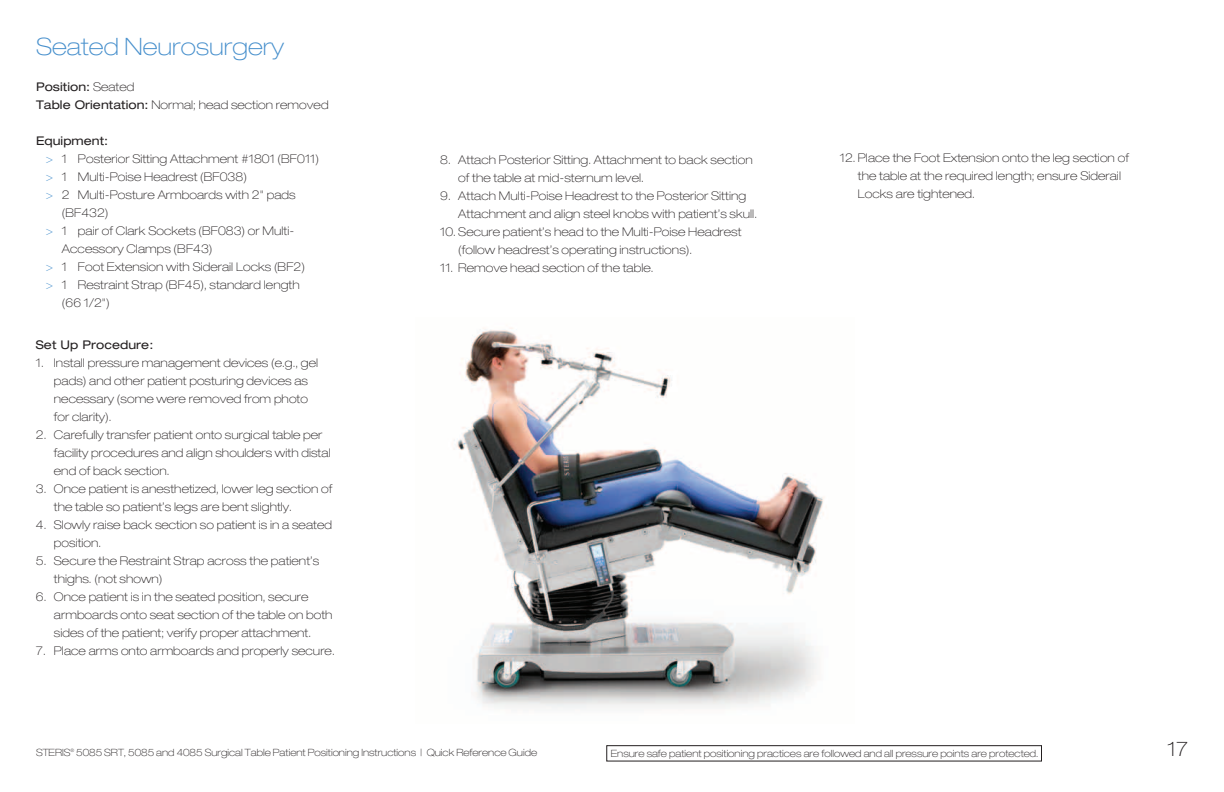
<style>
.page{position:relative;width:1224px;height:792px;background:#fff}
.page>*{position:absolute;margin:0;border:0;box-sizing:border-box;transform-origin:0 0}
.t1{font:100 expanded 24px "Helvetica Neue";letter-spacing:.005em;color:#468fcc}
.t2{font:100 expanded 20px "Helvetica Neue";color:#231f20}
.t3{font:100 expanded 12px/18px "Helvetica Neue";letter-spacing:.005em;color:#231f20}
.t4{font:expanded 12px "Helvetica Neue";letter-spacing:.005em;color:#231f20}
.t5{font:100 expanded 10px "Helvetica Neue";color:#231f20}
.t6{font:100 expanded 4.7px "Helvetica Neue";color:#231f20}
.s1{font-weight:400}
.s2{color:#468fcc}
</style>
<div class="page">
<div style="left:606px;top:745px;width:436px;height:16px;border:1px solid #231f20"></div>
<img style="left:454px;top:328px;width:371px;height:381px">
<h1 class="t1" style="left:36px;top:32px;width:249px">Seated Neurosurgery</h1>
<p class="t3" style="left:36px;top:78px;width:294px"><span class="s1">Position:</span> Seated<br><span class="s1">Table Orientation:</span> Normal; head section removed</p>
<p class="t4" style="left:36px;top:134px;width:74px">Equipment:</p>
<p class="t3" style="left:46px;top:150px;width:274px"><span class="s2">&gt;</span> 1 Posterior Sitting Attachment #1801 (BF011)</p>
<p class="t3" style="left:46px;top:168px;width:202px"><span class="s2">&gt;</span> 1 Multi-Poise Headrest (BF038)</p>
<p class="t3" style="left:46px;top:186px;width:251px"><span class="s2">&gt;</span> 2 Multi-Posture Armboards with 2" pads</p>
<p class="t3" style="left:62px;top:204px;width:48px">(BF432)</p>
<p class="t3" style="left:46px;top:222px;width:250px"><span class="s2">&gt;</span> 1 pair of Clark Sockets (BF083) or Multi-</p>
<p class="t3" style="left:62px;top:240px;width:152px">Accessory Clamps (BF43)</p>
<p class="t3" style="left:46px;top:258px;width:260px"><span class="s2">&gt;</span> 1 Foot Extension with Siderail Locks (BF2)</p>
<p class="t3" style="left:46px;top:276px;width:255px"><span class="s2">&gt;</span> 1 Restraint Strap (BF45), standard length</p>
<p class="t3" style="left:62px;top:294px;width:49px">(66 1/2")</p>
<p class="t4" style="left:36px;top:338px;width:119px">Set Up Procedure:</p>
<p class="t3" style="left:54px;top:354px;width:266px;text-indent:-18px">1. Install pressure management devices (e.g., gel pads) and other patient posturing devices as necessary (some were removed from photo for clarity).</p>
<p class="t3" style="left:54px;top:426px;width:278px;text-indent:-18px">2. Carefully transfer patient onto surgical table per facility procedures and align shoulders with distal end of back section.</p>
<p class="t3" style="left:54px;top:480px;width:280px;text-indent:-18px">3. Once patient is anesthetized, lower leg section of the table so patient’s legs are bent slightly.</p>
<p class="t3" style="left:54px;top:516px;width:280px;text-indent:-18px">4. Slowly raise back section so patient is in a seated position.</p>
<p class="t3" style="left:54px;top:552px;width:267px;text-indent:-18px">5. Secure the Restraint Strap across the patient’s thighs. (not shown)</p>
<p class="t3" style="left:54px;top:588px;width:280px;text-indent:-18px">6. Once patient is in the seated position, secure armboards onto seat section of the table on both sides of the patient; verify proper attachment.</p>
<p class="t3" style="left:36px;top:642px;width:300px">7. Place arms onto armboards and properly secure.</p>
<p class="t3" style="left:458px;top:151px;width:296px;text-indent:-18px">8. Attach Posterior Sitting. Attachment to back section of the table at mid-sternum level.</p>
<p class="t3" style="left:458px;top:187px;width:300px;text-indent:-18px">9. Attach Multi-Poise Headrest to the Posterior Sitting<br>Attachment and align steel knobs with patient’s skull.</p>
<p class="t3" style="left:458px;top:223px;width:285px;text-indent:-18px">10. Secure patient’s head to the Multi-Poise Headrest (follow headrest’s operating instructions).</p>
<p class="t3" style="left:440px;top:259px;width:215px">11. Remove head section of the table.</p>
<p class="t3" style="left:858px;top:149px;width:273px;text-indent:-18px">12. Place the Foot Extension onto the leg section of the table at the required length; ensure Siderail<br>Locks are tightened.</p>
<p class="t5" style="left:36px;top:747px;width:36px">STERIS</p>
<p class="t6" style="left:70px;top:747px;width:5px">®</p>
<p class="t5" style="left:76px;top:747px;width:462px">5085 SRT, 5085 and 4085 Surgical Table Patient Positioning Instructions | Quick Reference Guide</p>
<p class="t5" style="left:611px;top:747px;width:429px">Ensure safe patient positioning practices are followed and all pressure points are protected.</p>
<h2 class="t2" style="left:1168px;top:737px;width:22px">17</h2>
</div>
